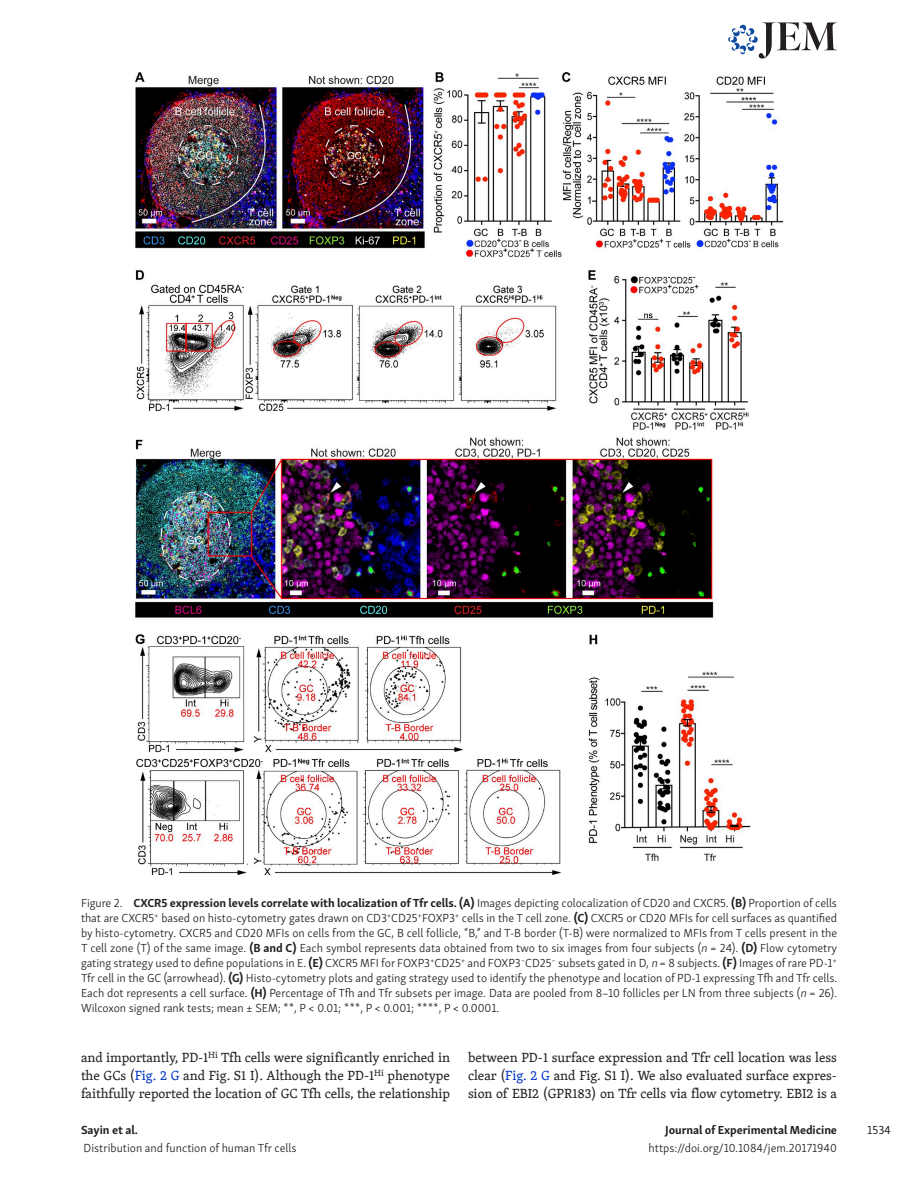
<style>
.page{position:relative;width:918px;height:1188px;background:#fff}
.page>*{position:absolute;margin:0;border:0;box-sizing:border-box;transform-origin:0 0}
.t1{font:13.5px/18px "Skolar PE";letter-spacing:-.005em;color:#231f20;text-align:justify}
.t2{font:300 12px/15px "Skolar Sans PE";color:#231f20;text-align:justify}
.t3{font:700 12px "Skolar Sans PE";letter-spacing:-.005em;color:#231f20}
.t4{font:12px "Skolar Sans PE";color:#231f20}
.s1{font-weight:700}
.s2{font-style:italic}
.s3{color:#0034c9}
</style>
<div class="page">
<svg style="left:728px;top:23px;width:109px;height:35px"></svg>
<img style="left:135px;top:72px;width:648px;height:802px">
<p class="t2" style="left:81px;top:895px;width:758px">Figure 2. <span class="s1">CXCR5 expression levels correlate with localization of Tfr cells. (A)</span> Images depicting colocalization of CD20 and CXCR5. <span class="s1">(B)</span> Proportion of cells that are CXCR5<sup>+</sup> based on histo-cytometry gates drawn on CD3<sup>+</sup>CD25<sup>+</sup>FOXP3<sup>+</sup> cells in the T cell zone. <span class="s1">(C)</span> CXCR5 or CD20 MFIs for cell surfaces as quantified by histo-cytometry. CXCR5 and CD20 MFIs on cells from the GC, B cell follicle, “B,” and T-B border (T-B) were normalized to MFIs from T cells present in the T cell zone (T) of the same image. <span class="s1">(B and C)</span> Each symbol represents data obtained from two to six images from four subjects (<span class="s2">n</span> = 24). <span class="s1">(D)</span> Flow cytometry gating strategy used to define populations in E. <span class="s1">(E)</span> CXCR5 MFI for FOXP3<sup>+</sup>CD25<sup>+</sup> and FOXP3<sup>−</sup>CD25<sup>−</sup> subsets gated in D, <span class="s2">n</span> = 8 subjects. <span class="s1">(F)</span> Images of rare PD-1<sup>+ </sup>Tfr cell in the GC (arrowhead). <span class="s1">(G)</span> Histo-cytometry plots and gating strategy used to identify the phenotype and location of PD-1 expressing Tfh and Tfr cells.<br>Each dot represents a cell surface. <span class="s1">(H)</span> Percentage of Tfh and Tfr subsets per image. Data are pooled from 8–10 follicles per LN from three subjects (<span class="s2">n</span> = 26).<br>Wilcoxon signed rank tests; mean ± SEM; **, P &lt; 0.01; ***, P &lt; 0.001; ****, P &lt; 0.0001.</p>
<p class="t1" style="left:81px;top:1048px;width:371px">and importantly, PD-1<sup>Hi</sup> Tfh cells were significantly enriched in the GCs (<span class="s3">Fig. 2 G</span> and Fig. S1 I). Although the PD-1<sup>Hi</sup> phenotype faithfully reported the location of GC Tfh cells, the relationship</p>
<p class="t1" style="left:468px;top:1048px;width:371px">between PD-1 surface expression and Tfr cell location was less clear (<span class="s3">Fig. 2 G</span> and Fig. S1 I). We also evaluated surface expres&shy;sion of EBI2 (GPR183) on Tfr cells via flow cytometry. EBI2 is a</p>
<p class="t3" style="left:81px;top:1120px;width:59px">Sayin et al.</p>
<p class="t2" style="left:84px;top:1140px;width:214px">Distribution and function of human Tfr cells</p>
<p class="t3" style="left:665px;top:1120px;width:173px">Journal of Experimental Medicine</p>
<p class="t2" style="left:649px;top:1140px;width:190px">https://doi.org/10.1084/jem.20171940</p>
<p class="t4" style="left:867px;top:1121px;width:25px">1534</p>
</div>
